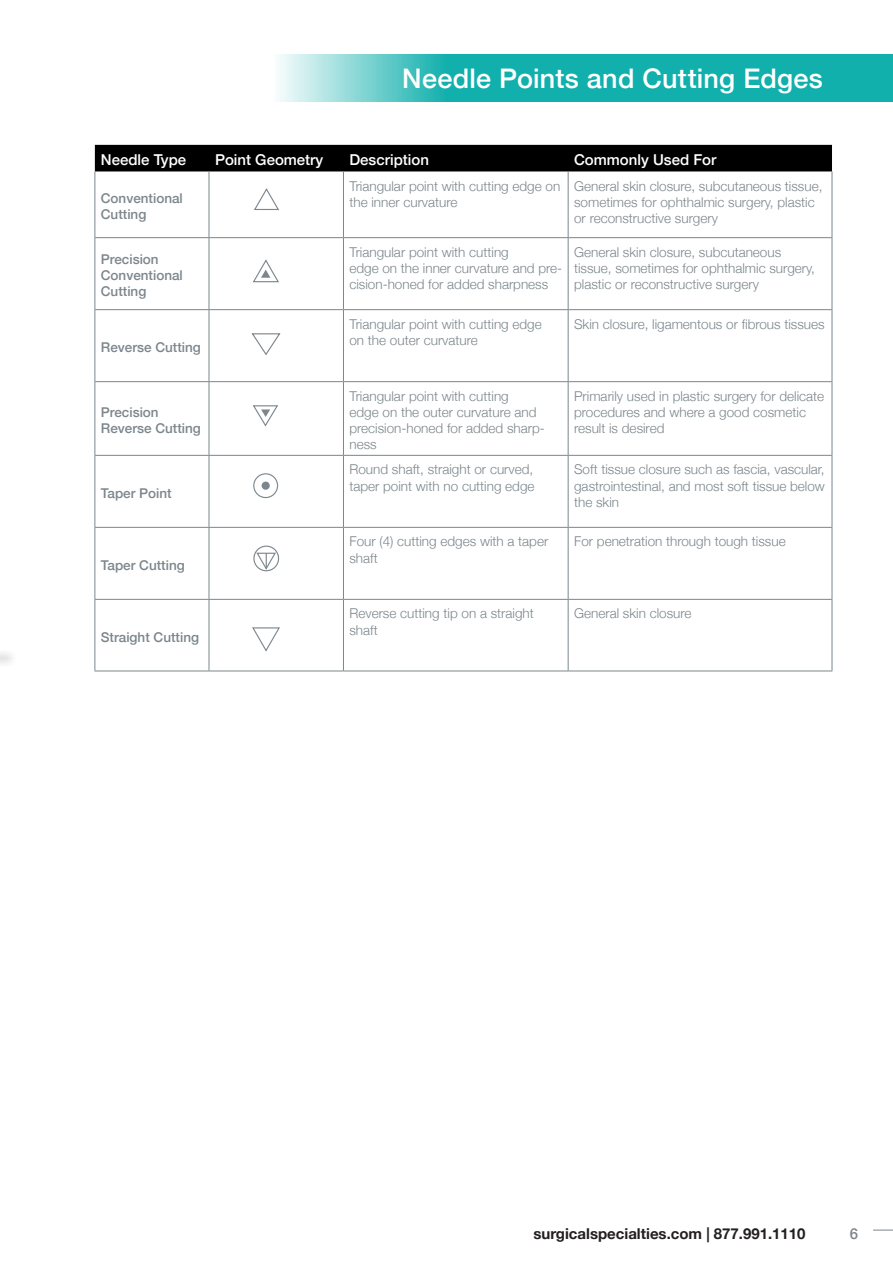
<style>
.page{position:relative;width:893px;height:1263px;background:#fff}
.page>*{position:absolute;margin:0;border:0;box-sizing:border-box;transform-origin:0 0}
.t1{font:500 27px "Helvetica Neue";letter-spacing:.01em;color:#fff}
.t2{font:500 15px "Helvetica Neue";color:#fff}
.t3{font:700 15px "Helvetica Neue";color:#231f20}
.t4{font:500 15px "Helvetica Neue";color:#7c868c}
.t5{font:300 13.5px/16.2px "Helvetica Neue";color:#7c868c}
.t6{font:500 13.5px/16.2px "Helvetica Neue";color:#7c868c}
</style>
<div class="page">
<svg style="left:873px;top:1230px;width:20px;height:1px"></svg>
<div style="left:95px;top:145px;width:737px;height:26px;background:#000"></div>
<hr style="left:94px;top:171px;width:1px;height:66px;background:#7c868c">
<hr style="left:209px;top:171px;width:1px;height:66px;background:#7c868c">
<hr style="left:343px;top:171px;width:1px;height:66px;background:#7c868c">
<hr style="left:568px;top:171px;width:1px;height:66px;background:#7c868c">
<hr style="left:832px;top:171px;width:1px;height:66px;background:#7c868c">
<hr style="left:94px;top:237px;width:115px;height:1px;background:#7c868c">
<hr style="left:94px;top:238px;width:1px;height:71px;background:#7c868c">
<hr style="left:209px;top:237px;width:134px;height:1px;background:#7c868c">
<hr style="left:209px;top:238px;width:1px;height:71px;background:#7c868c">
<hr style="left:343px;top:237px;width:225px;height:1px;background:#7c868c">
<hr style="left:343px;top:238px;width:1px;height:71px;background:#7c868c">
<hr style="left:568px;top:237px;width:264px;height:1px;background:#7c868c">
<hr style="left:568px;top:238px;width:1px;height:71px;background:#7c868c">
<hr style="left:832px;top:238px;width:1px;height:71px;background:#7c868c">
<hr style="left:94px;top:309px;width:115px;height:1px;background:#7c868c">
<hr style="left:94px;top:310px;width:1px;height:71px;background:#7c868c">
<hr style="left:209px;top:309px;width:134px;height:1px;background:#7c868c">
<hr style="left:209px;top:310px;width:1px;height:71px;background:#7c868c">
<hr style="left:343px;top:309px;width:225px;height:1px;background:#7c868c">
<hr style="left:343px;top:310px;width:1px;height:71px;background:#7c868c">
<hr style="left:568px;top:309px;width:264px;height:1px;background:#7c868c">
<hr style="left:568px;top:310px;width:1px;height:71px;background:#7c868c">
<hr style="left:832px;top:310px;width:1px;height:71px;background:#7c868c">
<hr style="left:94px;top:381px;width:115px;height:1px;background:#7c868c">
<hr style="left:94px;top:382px;width:1px;height:73px;background:#7c868c">
<hr style="left:209px;top:381px;width:134px;height:1px;background:#7c868c">
<hr style="left:209px;top:382px;width:1px;height:73px;background:#7c868c">
<hr style="left:343px;top:381px;width:225px;height:1px;background:#7c868c">
<hr style="left:343px;top:382px;width:1px;height:73px;background:#7c868c">
<hr style="left:568px;top:381px;width:264px;height:1px;background:#7c868c">
<hr style="left:568px;top:382px;width:1px;height:73px;background:#7c868c">
<hr style="left:832px;top:382px;width:1px;height:73px;background:#7c868c">
<hr style="left:94px;top:455px;width:115px;height:1px;background:#7c868c">
<hr style="left:94px;top:456px;width:1px;height:71px;background:#7c868c">
<hr style="left:209px;top:455px;width:134px;height:1px;background:#7c868c">
<hr style="left:209px;top:456px;width:1px;height:71px;background:#7c868c">
<hr style="left:343px;top:455px;width:225px;height:1px;background:#7c868c">
<hr style="left:343px;top:456px;width:1px;height:71px;background:#7c868c">
<hr style="left:568px;top:455px;width:264px;height:1px;background:#7c868c">
<hr style="left:568px;top:456px;width:1px;height:71px;background:#7c868c">
<hr style="left:832px;top:456px;width:1px;height:71px;background:#7c868c">
<hr style="left:94px;top:527px;width:115px;height:1px;background:#7c868c">
<hr style="left:94px;top:528px;width:1px;height:71px;background:#7c868c">
<hr style="left:209px;top:527px;width:134px;height:1px;background:#7c868c">
<hr style="left:209px;top:528px;width:1px;height:71px;background:#7c868c">
<hr style="left:343px;top:527px;width:225px;height:1px;background:#7c868c">
<hr style="left:343px;top:528px;width:1px;height:71px;background:#7c868c">
<hr style="left:568px;top:527px;width:264px;height:1px;background:#7c868c">
<hr style="left:568px;top:528px;width:1px;height:71px;background:#7c868c">
<hr style="left:832px;top:528px;width:1px;height:71px;background:#7c868c">
<hr style="left:94px;top:599px;width:115px;height:1px;background:#7c868c">
<hr style="left:94px;top:600px;width:1px;height:71px;background:#7c868c">
<hr style="left:209px;top:599px;width:134px;height:1px;background:#7c868c">
<hr style="left:209px;top:600px;width:1px;height:71px;background:#7c868c">
<hr style="left:343px;top:599px;width:225px;height:1px;background:#7c868c">
<hr style="left:343px;top:600px;width:1px;height:71px;background:#7c868c">
<hr style="left:568px;top:599px;width:264px;height:1px;background:#7c868c">
<hr style="left:568px;top:600px;width:1px;height:71px;background:#7c868c">
<hr style="left:832px;top:600px;width:1px;height:71px;background:#7c868c">
<hr style="left:94px;top:671px;width:115px;height:1px;background:#7c868c">
<hr style="left:209px;top:671px;width:134px;height:1px;background:#7c868c">
<hr style="left:343px;top:671px;width:225px;height:1px;background:#7c868c">
<hr style="left:568px;top:671px;width:264px;height:1px;background:#7c868c">
<svg style="left:251px;top:333px;width:30px;height:22px"></svg>
<svg style="left:254px;top:188px;width:25px;height:22px"></svg>
<svg style="left:253px;top:259px;width:26px;height:24px"></svg>
<svg style="left:252px;top:405px;width:26px;height:22px"></svg>
<div style="left:253px;top:473px;width:25px;height:25px;border:1px solid #7c868c;border-radius:50%"></div>
<div style="left:262px;top:482px;width:8px;height:8px;background:#7c868c;border-radius:50%"></div>
<svg style="left:253px;top:545px;width:27px;height:27px"></svg>
<svg style="left:252px;top:627px;width:28px;height:25px"></svg>
<div style="left:0;top:649px;width:18px;height:18px;background:#231f20;opacity:.75"></div>
<svg style="left:277px;top:54px;width:616px;height:48px;fill:#12b0ad"></svg>
<h1 class="t1" style="left:402px;top:62px;width:422px">Needle Points and Cutting Edges</h1>
<p class="t2" style="left:101px;top:151px;width:87px">Needle Type</p>
<p class="t2" style="left:215px;top:151px;width:110px">Point Geometry</p>
<p class="t2" style="left:349px;top:151px;width:81px">Description</p>
<p class="t2" style="left:574px;top:151px;width:144px">Commonly Used For</p>
<p class="t6" style="left:101px;top:190px;width:84px">Conventional<br>Cutting</p>
<p class="t5" style="left:349px;top:177px;width:212px">Triangular point with cutting edge on the inner curvature</p>
<p class="t5" style="left:574px;top:177px;width:250px">General skin closure, subcutaneous tissue, sometimes for ophthalmic surgery, plastic or reconstructive surgery</p>
<p class="t6" style="left:101px;top:251px;width:84px">Precision<br>Conventional<br>Cutting</p>
<p class="t5" style="left:349px;top:243px;width:214px">Triangular point with cutting<br>edge on the inner curvature and pre&shy;cision-honed for added sharpness</p>
<p class="t5" style="left:574px;top:243px;width:242px">General skin closure, subcutaneous tissue, sometimes for ophthalmic surgery, plastic or reconstructive surgery</p>
<p class="t6" style="left:101px;top:339px;width:102px">Reverse Cutting</p>
<p class="t6" style="left:101px;top:404px;width:102px">Precision<br>Reverse Cutting</p>
<p class="t6" style="left:101px;top:485px;width:72px">Taper Point</p>
<p class="t6" style="left:101px;top:557px;width:85px">Taper Cutting</p>
<p class="t6" style="left:101px;top:628px;width:100px">Straight Cutting</p>
<p class="t5" style="left:349px;top:315px;width:194px">Triangular point with cutting edge on the outer curvature</p>
<p class="t5" style="left:574px;top:315px;width:252px">Skin closure, ligamentous or fibrous tissues</p>
<p class="t5" style="left:349px;top:387px;width:197px">Triangular point with cutting<br>edge on the outer curvature and precision-honed for added sharp&shy;ness</p>
<p class="t5" style="left:574px;top:387px;width:252px">Primarily used in plastic surgery for delicate procedures and where a good cosmetic result is desired</p>
<p class="t5" style="left:349px;top:461px;width:187px">Round shaft, straight or curved, taper point with no cutting edge</p>
<p class="t5" style="left:574px;top:461px;width:252px;text-align:justify">Soft tissue closure such as fascia, vascular, gastrointestinal, and most soft tissue below the skin</p>
<p class="t5" style="left:349px;top:533px;width:200px">Four (4) cutting edges with a taper shaft</p>
<p class="t5" style="left:574px;top:533px;width:213px">For penetration through tough tissue</p>
<p class="t5" style="left:349px;top:605px;width:186px">Reverse cutting tip on a straight shaft</p>
<p class="t5" style="left:574px;top:605px;width:119px">General skin closure</p>
<p class="t3" style="left:534px;top:1224px;width:274px">surgicalspecialties.com | 877.991.1110</p>
<p class="t4" style="left:850px;top:1224px;width:10px">6</p>
</div>
